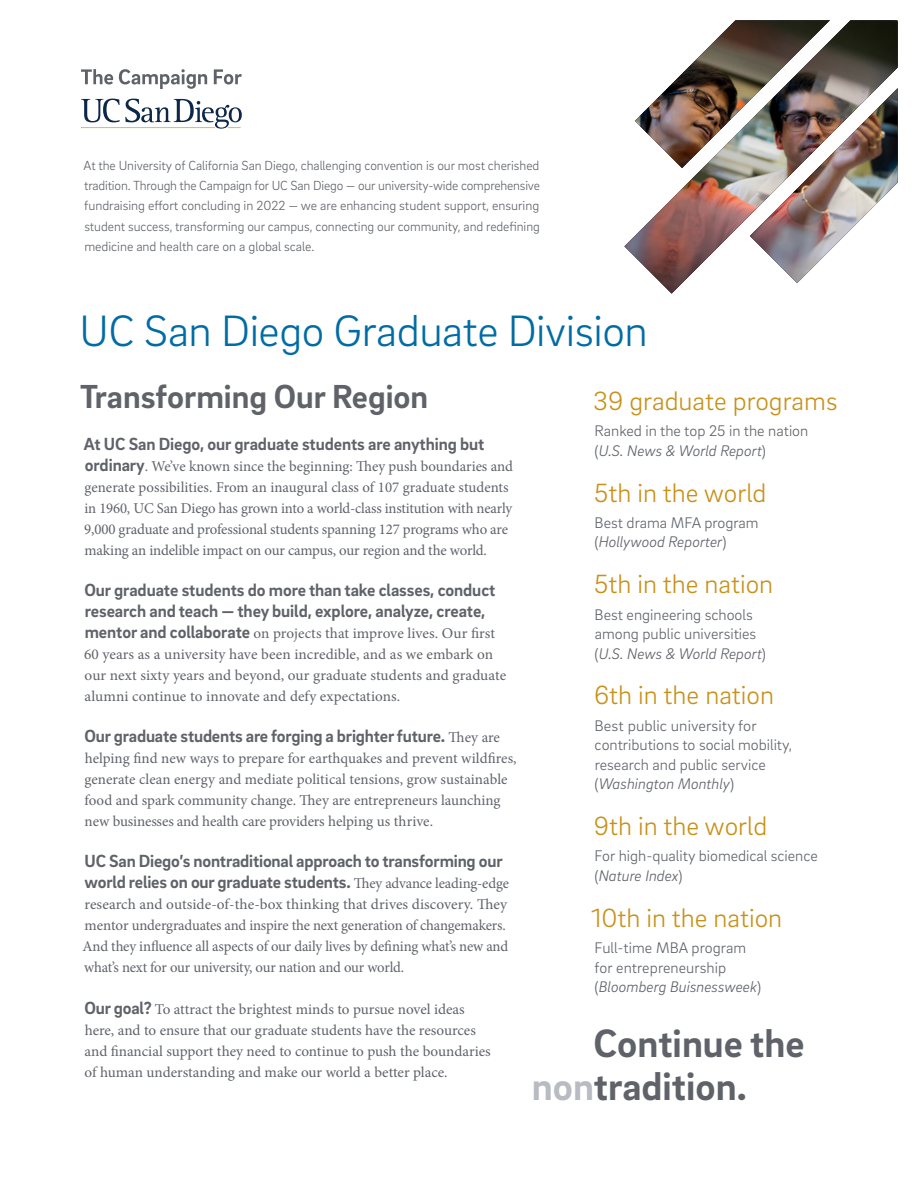
<style>
.page{position:relative;width:918px;height:1188px;background:#fff}
.page>*{position:absolute;margin:0;border:0;box-sizing:border-box;transform-origin:0 0}
.t1{font:300 45px "Brix Sans";letter-spacing:-.01em;color:#006ca4}
.t2{font:700 40.5px/43.5px "Brix Sans";color:#5f6369}
.t3{font:700 34.2px "Brix Sans";color:#5f6369}
.Stats_Header{font:300 27px "Brix Sans";color:#c89118}
.Bold_Brix_Front{font:700 18px/21px "Brix Sans";letter-spacing:-.01em;color:#5f6369}
.Stats_Text{font:300 15.75px/19.5px "Brix Sans";color:#5f6369}
.Bold_Brix_Front-2{font:15px/21px "Minion Pro";letter-spacing:-.005em;color:#5f6369}
.Boilerplate{font:300 13.5px/20.2px "Brix Sans";color:#5f6369;text-align:justify}
.s1{font-family:"Brix Sans";font-weight:700;font-size:18px}
.s2{font-family:"Minion Pro";font-weight:400;font-size:15px}
.s3{font-style:italic}
.s4{color:#b9bbc2}
</style>
<div class="page">
<svg style="left:81px;top:99px;width:161px;height:30px"></svg>
<svg style="left:81px;top:69px;width:32px;height:15px"></svg>
<svg style="left:119px;top:69px;width:88px;height:20px"></svg>
<svg style="left:214px;top:69px;width:28px;height:15px"></svg>
<img style="left:624px;top:20px;width:274px;height:274px">
<p class="Boilerplate" style="left:84px;top:155px;width:458px">At the University of California San Diego, challenging convention is our most cherished tradition. Through the Campaign for UC San Diego — our university-wide comprehensive fundraising effort concluding in 2022 — we are enhancing student support, ensuring student success, transforming our campus, connecting our community, and redefining medicine and health care on a global scale.</p>
<p class="t1" style="left:80px;top:302px;width:570px">UC San Diego Graduate Division</p>
<p class="t3" style="left:80px;top:374px;width:350px">Transforming Our Region</p>
<p class="Bold_Brix_Front" style="left:84px;top:432px;width:402px">At UC San Diego, our graduate students are anything but</p>
<p class="Bold_Brix_Front-2" style="left:84px;top:455px;width:430px"><span class="s1">ordinary</span>. We’ve known since the beginning: They push boundaries and generate possibilities. From an inaugural class of 107 graduate students in 1960, UC San Diego has grown into a world-class institution with nearly 9,000 graduate and professional students spanning 127 programs who are making an indelible impact on our campus, our region and the world.</p>
<p class="Bold_Brix_Front" style="left:84px;top:578px;width:412px">Our graduate students do more than take classes, conduct research and teach — they build, explore, analyze, create,</p>
<p class="Bold_Brix_Front-2" style="left:84px;top:623px;width:424px"><span class="s1">mentor and collaborate</span> on projects that improve lives. Our first 60 years as a university have been incredible, and as we embark on our next sixty years and beyond, our graduate students and graduate alumni continue to innovate and defy expectations.</p>
<p class="Bold_Brix_Front" style="left:84px;top:725px;width:417px">Our graduate students are forging a brighter future. <span class="s2">They are</span></p>
<p class="Bold_Brix_Front-2" style="left:85px;top:748px;width:434px">helping find new ways to prepare for earthquakes and prevent wildfires, generate clean energy and mediate political tensions, grow sustainable food and spark community change. They are entrepreneurs launching new businesses and health care providers helping us thrive.</p>
<p class="Bold_Brix_Front" style="left:84px;top:850px;width:426px">UC San Diego’s nontraditional approach to transforming our world relies on our graduate students. <span class="s2">They advance leading-edge</span></p>
<p class="Bold_Brix_Front-2" style="left:83px;top:894px;width:427px">research and outside-of-the-box thinking that drives discovery. They mentor undergraduates and inspire the next generation of changemakers.<br>And they influence all aspects of our daily lives by defining what’s new and what’s next for our university, our nation and our world.</p>
<p class="Bold_Brix_Front-2" style="left:84px;top:998px;width:408px"><span class="s1">Our goal?</span> To attract the brightest minds to pursue novel ideas here, and to ensure that our graduate students have the resources and financial support they need to continue to push the boundaries of human understanding and make our world a better place.</p>
<p class="Stats_Header" style="left:593px;top:384px;width:246px">39 graduate programs</p>
<p class="Stats_Text" style="left:595px;top:421px;width:215px">Ranked in the top 25 in the nation (<span class="s3">U.S. News &amp; World Report</span>)</p>
<p class="Stats_Header" style="left:594px;top:475px;width:174px">5th in the world</p>
<p class="Stats_Text" style="left:595px;top:512px;width:166px">Best drama MFA program (<span class="s3">Hollywood Reporter</span>)</p>
<p class="Stats_Header" style="left:594px;top:567px;width:181px">5th in the nation</p>
<p class="Stats_Text" style="left:595px;top:604px;width:173px">Best engineering schools among public universities (<span class="s3">U.S. News &amp; World Report</span>)</p>
<p class="Stats_Header" style="left:594px;top:678px;width:182px">6th in the nation</p>
<p class="Stats_Text" style="left:595px;top:715px;width:199px">Best public university for contributions to social mobility, research and public service (<span class="s3">Washington Monthly</span>)</p>
<p class="Stats_Header" style="left:594px;top:809px;width:175px">9th in the world</p>
<p class="Stats_Text" style="left:595px;top:846px;width:225px">For high-quality biomedical science (<span class="s3">Nature Index</span>)</p>
<p class="Stats_Header" style="left:591px;top:900px;width:193px">10th in the nation</p>
<p class="Stats_Text" style="left:595px;top:937px;width:168px">Full-time MBA program for entrepreneurship (<span class="s3">Bloomberg Buisnessweek</span>)</p>
<p class="t2" style="left:532px;top:1019px;width:274px;text-indent:62px">Continue the <span class="s4">non</span>tradition.</p>
</div>
